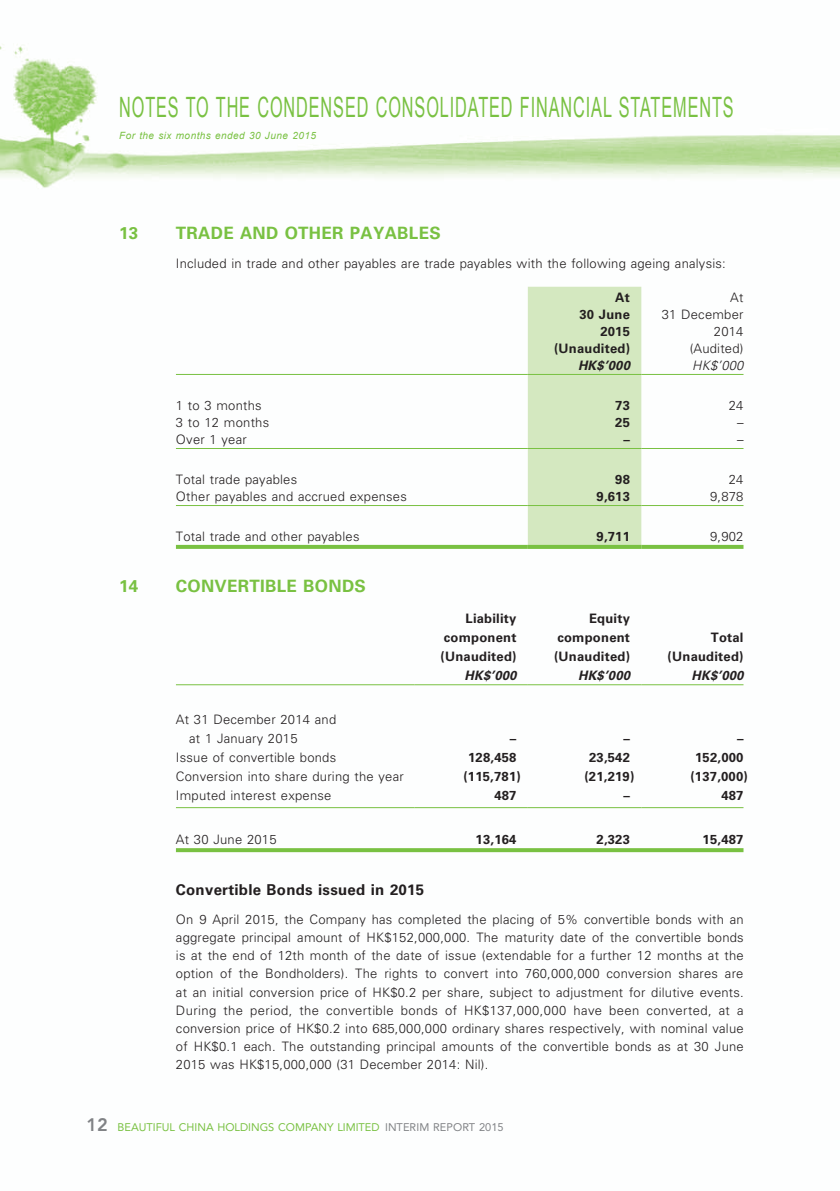
<style>
.page{position:relative;width:840px;height:1191px;background:#fff}
.page>*{position:absolute;margin:0;border:0;box-sizing:border-box;transform-origin:0 0}
.t1{font:28px "Arial";letter-spacing:.055em;color:#79c142;scale:.58 1}
.t2{font:700 17px "Univers LT Std";letter-spacing:.015em;color:#79c142}
.t3{font:700 15px "Univers LT Std";letter-spacing:.015em;color:#231f20}
.t4{font:300 13px/18px "Univers LT Std";letter-spacing:.015em;color:#231f20}
.t5{font:700 13px/19px "Univers LT Std";letter-spacing:.015em;color:#231f20;text-align:right}
.t6{font:italic 700 13px "Univers LT Std";letter-spacing:.015em;color:#231f20}
.t7{font:italic 300 13px "Univers LT Std";color:#231f20}
.t8{font:11px "Avenir LT Std";color:#79c142}
.t9{font:italic 10px "Arial";letter-spacing:.045em;color:#79c142}
.s1{font-weight:800;font-size:18px;color:#808285}
.s2{color:#808285}
</style>
<div class="page">
<img style="left:0;top:44px;width:839px;height:809px">
<div style="left:527px;top:287px;width:114px;height:258px;background:#d4e8c0"></div>
<hr style="left:176px;top:374px;width:351px;height:1px;background:#79c142">
<hr style="left:527px;top:374px;width:114px;height:1px;background:#79c142">
<hr style="left:641px;top:374px;width:102px;height:1px;background:#79c142">
<hr style="left:176px;top:448px;width:351px;height:1px;background:#79c142">
<hr style="left:527px;top:448px;width:114px;height:1px;background:#79c142">
<hr style="left:641px;top:448px;width:102px;height:1px;background:#79c142">
<hr style="left:176px;top:505px;width:351px;height:1px;background:#79c142">
<hr style="left:527px;top:505px;width:114px;height:1px;background:#79c142">
<hr style="left:641px;top:505px;width:102px;height:1px;background:#79c142">
<svg style="left:176px;top:545px;width:351px;height:4px"></svg>
<svg style="left:527px;top:545px;width:114px;height:4px"></svg>
<svg style="left:641px;top:545px;width:102px;height:4px"></svg>
<hr style="left:176px;top:684px;width:238px;height:1px;background:#79c142">
<hr style="left:414px;top:684px;width:113px;height:1px;background:#79c142">
<hr style="left:527px;top:684px;width:114px;height:1px;background:#79c142">
<hr style="left:641px;top:684px;width:102px;height:1px;background:#79c142">
<hr style="left:176px;top:807px;width:238px;height:1px;background:#79c142">
<hr style="left:414px;top:807px;width:113px;height:1px;background:#79c142">
<hr style="left:527px;top:807px;width:114px;height:1px;background:#79c142">
<hr style="left:641px;top:807px;width:102px;height:1px;background:#79c142">
<svg style="left:176px;top:848px;width:567px;height:4px;background:#7ec349"></svg>
<h1 class="t1" style="left:119px;top:89px;width:1060px">NOTES TO THE CONDENSED CONSOLIDATED FINANCIAL STATEMENTS</h1>
<p class="t9" style="left:119px;top:129px;width:198px">For the six months ended 30 June 2015</p>
<p class="t2" style="left:119px;top:223px;width:21px">13</p>
<p class="t2" style="left:176px;top:223px;width:266px">TRADE AND OTHER PAYABLES</p>
<p class="t4" style="left:176px;top:254px;width:551px">Included in trade and other payables are trade payables with the following ageing analysis:</p>
<p class="t5" style="left:615px;top:287px;width:16px">At</p>
<p class="t4" style="left:729px;top:288px;width:15px">At</p>
<p class="t5" style="left:579px;top:304px;width:52px">30 June</p>
<p class="t4" style="left:661px;top:305px;width:83px">31 December</p>
<p class="t5" style="left:600px;top:321px;width:31px">2015</p>
<p class="t4" style="left:713px;top:322px;width:31px">2014</p>
<p class="t5" style="left:553px;top:338px;width:77px">(Unaudited)</p>
<p class="t4" style="left:689px;top:339px;width:55px">(Audited)</p>
<p class="t6" style="left:577px;top:357px;width:53px">HK$’000</p>
<p class="t7" style="left:692px;top:357px;width:53px">HK$’000</p>
<p class="t4" style="left:176px;top:396px;width:87px">1 to 3 months</p>
<p class="t5" style="left:615px;top:395px;width:16px">73</p>
<p class="t4" style="left:728px;top:396px;width:16px">24</p>
<p class="t4" style="left:176px;top:413px;width:95px">3 to 12 months</p>
<p class="t5" style="left:615px;top:412px;width:16px">25</p>
<p class="t4" style="left:736px;top:413px;width:8px">–</p>
<p class="t4" style="left:176px;top:430px;width:72px">Over 1 year</p>
<p class="t5" style="left:623px;top:429px;width:8px">–</p>
<p class="t4" style="left:736px;top:430px;width:8px">–</p>
<p class="t4" style="left:176px;top:470px;width:123px">Total trade payables</p>
<p class="t5" style="left:615px;top:469px;width:16px">98</p>
<p class="t4" style="left:728px;top:470px;width:16px">24</p>
<p class="t4" style="left:176px;top:487px;width:232px">Other payables and accrued expenses</p>
<p class="t5" style="left:596px;top:486px;width:35px">9,613</p>
<p class="t4" style="left:709px;top:487px;width:35px">9,878</p>
<p class="t4" style="left:176px;top:527px;width:185px">Total trade and other payables</p>
<p class="t5" style="left:596px;top:527px;width:35px">9,711</p>
<p class="t4" style="left:709px;top:527px;width:35px">9,902</p>
<p class="t2" style="left:119px;top:576px;width:21px">14</p>
<p class="t2" style="left:176px;top:576px;width:191px">CONVERTIBLE BONDS</p>
<p class="t5" style="left:443px;top:609px;width:74px">Liability component</p>
<p class="t5" style="left:557px;top:609px;width:74px">Equity component</p>
<p class="t5" style="left:710px;top:628px;width:34px">Total</p>
<p class="t4" style="left:189px;top:710px;width:148px;line-height:19px;text-indent:-13px">At 31 December 2014 and at 1 January 2015</p>
<p class="t5" style="left:440px;top:647px;width:77px">(Unaudited)</p>
<p class="t5" style="left:553px;top:647px;width:77px">(Unaudited)</p>
<p class="t5" style="left:667px;top:647px;width:77px">(Unaudited)</p>
<p class="t6" style="left:464px;top:667px;width:53px">HK$’000</p>
<p class="t6" style="left:577px;top:667px;width:53px">HK$’000</p>
<p class="t6" style="left:691px;top:667px;width:53px">HK$’000</p>
<p class="t5" style="left:509px;top:729px;width:8px">–</p>
<p class="t5" style="left:623px;top:729px;width:8px">–</p>
<p class="t5" style="left:736px;top:729px;width:8px">–</p>
<p class="t4" style="left:176px;top:748px;width:162px">Issue of convertible bonds</p>
<p class="t5" style="left:468px;top:748px;width:50px">128,458</p>
<p class="t5" style="left:588px;top:748px;width:42px">23,542</p>
<p class="t5" style="left:694px;top:748px;width:50px">152,000</p>
<p class="t4" style="left:176px;top:767px;width:229px">Conversion into share during the year</p>
<p class="t5" style="left:463px;top:767px;width:59px">(115,781)</p>
<p class="t5" style="left:584px;top:767px;width:51px">(21,219)</p>
<p class="t5" style="left:690px;top:767px;width:59px">(137,000)</p>
<p class="t4" style="left:176px;top:786px;width:157px">Imputed interest expense</p>
<p class="t5" style="left:494px;top:786px;width:24px">487</p>
<p class="t5" style="left:623px;top:786px;width:8px">–</p>
<p class="t5" style="left:721px;top:786px;width:24px">487</p>
<p class="t4" style="left:176px;top:830px;width:102px">At 30 June 2015</p>
<p class="t5" style="left:475px;top:830px;width:42px">13,164</p>
<p class="t5" style="left:596px;top:830px;width:35px">2,323</p>
<p class="t5" style="left:702px;top:830px;width:42px">15,487</p>
<p class="t3" style="left:176px;top:881px;width:249px">Convertible Bonds issued in 2015</p>
<p class="t4" style="left:176px;top:911px;width:569px;text-align:justify">On 9 April 2015, the Company has completed the placing of 5% convertible bonds with an aggregate principal amount of HK$152,000,000. The maturity date of the convertible bonds is at the end of 12th month of the date of issue (extendable for a further 12 months at the option of the Bondholders). The rights to convert into 760,000,000 conversion shares are at an initial conversion price of HK$0.2 per share, subject to adjustment for dilutive events.<br>During the period, the convertible bonds of HK$137,000,000 have been converted, at a conversion price of HK$0.2 into 685,000,000 ordinary shares respectively, with nominal value of HK$0.1 each. The outstanding principal amounts of the convertible bonds as at 30 June 2015 was HK$15,000,000 (31 December 2014: Nil).</p>
<p class="t8" style="left:86px;top:1121px;width:418px"><span class="s1">12</span> BEAUTIFUL CHINA HOLDINGS COMPANY LIMITED <span class="s2">INTERIM REPORT 2015</span></p>
</div>
